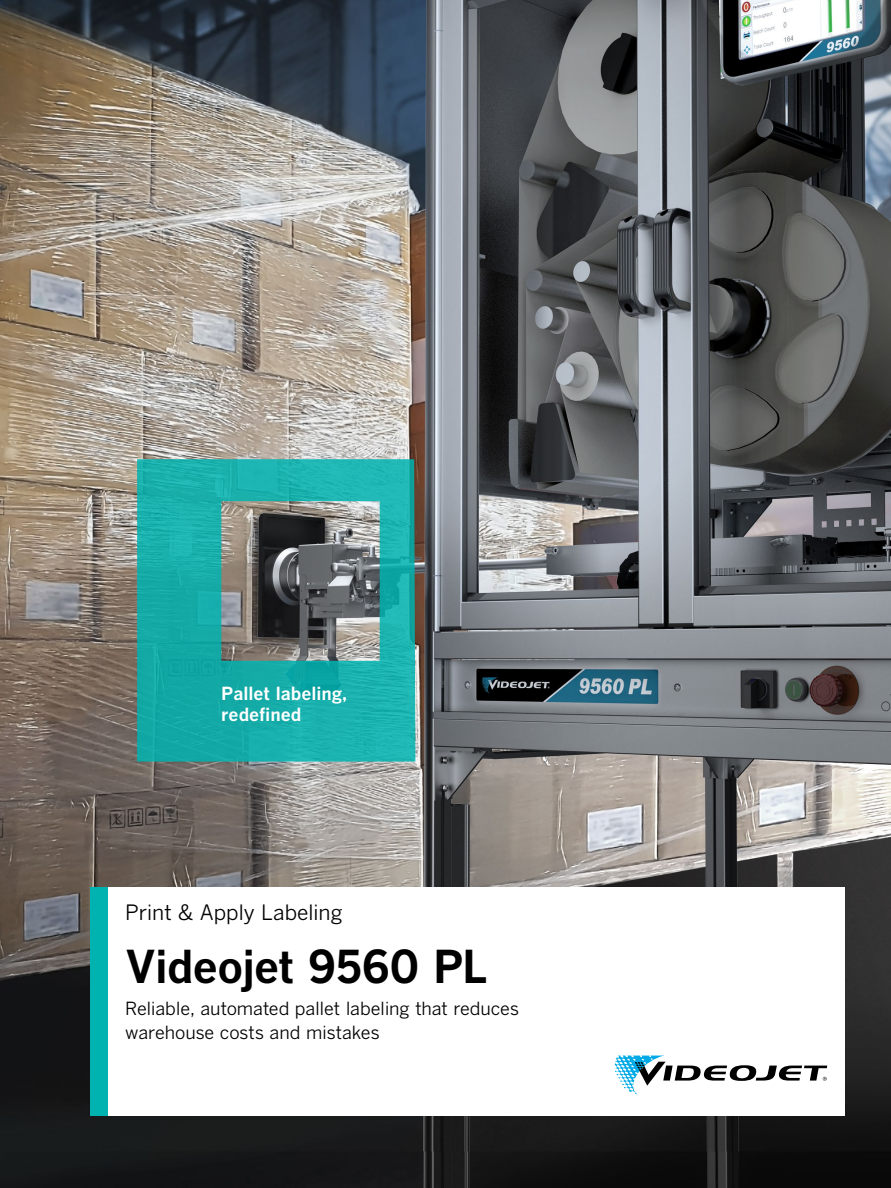
<style>
.page{position:relative;width:891px;height:1188px;background:#fff}
.page>*{position:absolute;margin:0;border:0;box-sizing:border-box;transform-origin:0 0}
.t1{font:700 45px "Benton Gothic";letter-spacing:-.02em;color:#000}
.t2{font:21px "Benton Gothic";letter-spacing:-.015em;color:#000}
.t3{font:18px/24px "Benton Gothic";letter-spacing:-.005em;color:#000}
.t4{font:700 18px/21px "Benton Gothic";letter-spacing:-.005em;color:#fff}
</style>
<div class="page">
<img style="left:0;top:0;width:891px;height:1188px">
<div style="left:108px;top:887px;width:737px;height:229px;background:#fff"></div>
<div style="left:91px;top:887px;width:17px;height:229px;background:#00b3b0"></div>
<svg style="left:615px;top:1056px;width:212px;height:38px"></svg>
<svg style="left:137px;top:459px;width:278px;height:303px"></svg>
<p class="t4" style="left:221px;top:683px;width:127px">Pallet labeling, redefined</p>
<p class="t2" style="left:125px;top:901px;width:219px">Print &amp; Apply Labeling</p>
<h1 class="t1" style="left:125px;top:940px;width:364px">Videojet 9560 PL</h1>
<p class="t3" style="left:125px;top:997px;width:395px">Reliable, automated pallet labeling that reduces warehouse costs and mistakes</p>
</div>
